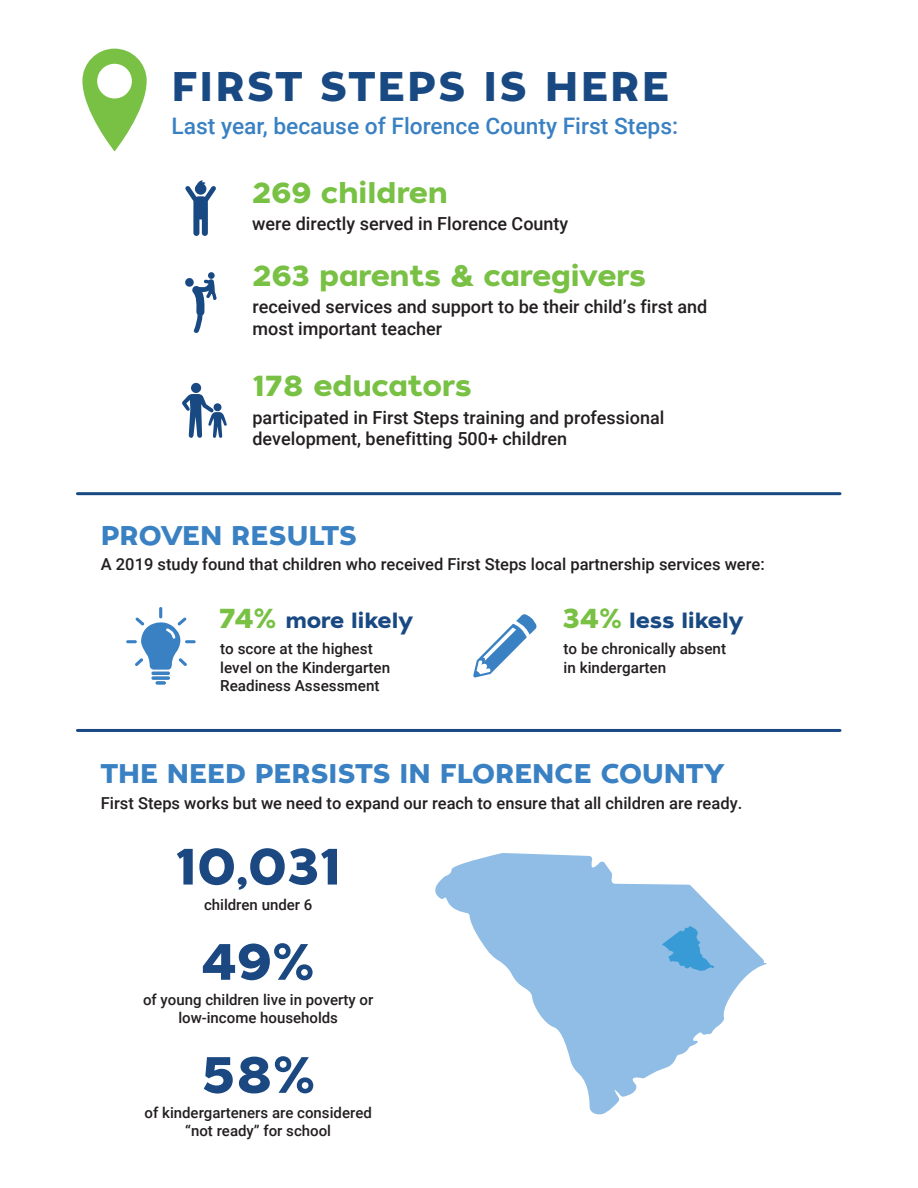
<style>
.page{position:relative;width:918px;height:1188px;background:#fff}
.page>*{position:absolute;margin:0;border:0;box-sizing:border-box;transform-origin:0 0}
.t1{font:51px "Tide Sans 600 Bunny";color:#1c4882}
.t2{font:41.4px "Tide Sans 600 Bunny";letter-spacing:.05em;color:#194982}
.t3{font:28.95px "Tide Sans 600 Bunny";color:#78c144}
.t4{font:27px "Tide Sans 600 Bunny";color:#3a81c3}
.t5{font:500 22.8px "Roboto";color:#3a81c3}
.t6{font:21.3px "Tide Sans 600 Bunny";color:#194982}
.t7{font:500 18px/21.6px "Roboto";color:#231f20}
.t8{font:500 16.5px "Roboto";color:#231f20}
.t9{font:500 15.3px/18.3px "Roboto";color:#231f20}
.t10{font:500 15px/18px "Roboto";color:#231f20;text-align:center}
.s1{font-size:27.45px;color:#78c144}
</style>
<div class="page">
<svg style="left:82px;top:49px;width:65px;height:102px"></svg>
<div style="left:191px;top:383px;width:10px;height:10px;background:#194982;border-radius:50%"></div>
<svg style="left:182px;top:394px;width:45px;height:44px"></svg>
<div style="left:185px;top:278px;width:9px;height:9px;background:#194982;border-radius:50%"></div>
<svg style="left:192px;top:279px;width:25px;height:54px"></svg>
<div style="left:208px;top:272px;width:7px;height:7px;background:#194982;border-radius:50%"></div>
<svg style="left:185px;top:180px;width:31px;height:56px"></svg>
<svg style="left:473px;top:614px;width:64px;height:64px"></svg>
<hr style="left:151px;top:672px;width:19px;height:3px;background:#3a81c3;border-radius:2px">
<svg style="left:151px;top:676px;width:19px;height:4px"></svg>
<svg style="left:156px;top:681px;width:10px;height:4px"></svg>
<svg style="left:126px;top:607px;width:70px;height:63px"></svg>
<hr style="left:77px;top:492px;width:763px;height:3px;background:#194982">
<hr style="left:77px;top:729px;width:763px;height:3px;background:#194982">
<svg style="left:435px;top:853px;width:332px;height:262px;fill:#90bee5"></svg>
<svg style="left:662px;top:926px;width:53px;height:45px;background:#63acdd"></svg>
<h2 class="t2" style="left:172px;top:60px;width:499px">FIRST STEPS IS HERE</h2>
<p class="t5" style="left:172px;top:110px;width:508px">Last year, because of Florence County First Steps:</p>
<h3 class="t3" style="left:252px;top:174px;width:197px">269 children</h3>
<p class="t7" style="left:252px;top:212px;width:318px">were directly served in Florence County</p>
<h3 class="t3" style="left:253px;top:258px;width:395px">263 parents &amp; caregivers</h3>
<p class="t7" style="left:253px;top:296px;width:456px">received services and support to be their child’s first and most important teacher</p>
<h3 class="t3" style="left:253px;top:367px;width:221px">178 educators</h3>
<p class="t7" style="left:253px;top:406px;width:413px">participated in First Steps training and professional development, benefitting 500+ children</p>
<h3 class="t4" style="left:101px;top:518px;width:258px">PROVEN RESULTS</h3>
<p class="t8" style="left:101px;top:553px;width:666px">A 2019 study found that children who received First Steps local partnership services were:</p>
<p class="t6" style="left:219px;top:607px;width:195px"><span class="s1">74%</span> more likely</p>
<p class="t6" style="left:563px;top:607px;width:182px"><span class="s1">34%</span> less likely</p>
<p class="t9" style="left:220px;top:639px;width:172px">to score at the highest level on the Kindergarten<br>Readiness Assessment</p>
<p class="t9" style="left:564px;top:639px;width:164px">to be chronically absent in kindergarten</p>
<h3 class="t4" style="left:101px;top:757px;width:626px">THE NEED PERSISTS IN FLORENCE COUNTY</h3>
<p class="t8" style="left:101px;top:792px;width:643px">First Steps works but we need to expand our reach to ensure that all children are ready.</p>
<h1 class="t1" style="left:175px;top:834px;width:168px">10,031</h1>
<p class="t10" style="left:204px;top:895px;width:110px">children under 6</p>
<h1 class="t1" style="left:202px;top:929px;width:115px">49%</h1>
<p class="t10" style="left:143px;top:990px;width:232px">of young children live in poverty or low-income households</p>
<h1 class="t1" style="left:201px;top:1042px;width:116px">58%</h1>
<p class="t10" style="left:145px;top:1103px;width:229px">of kindergarteners are considered “not ready” for school</p>
</div>
